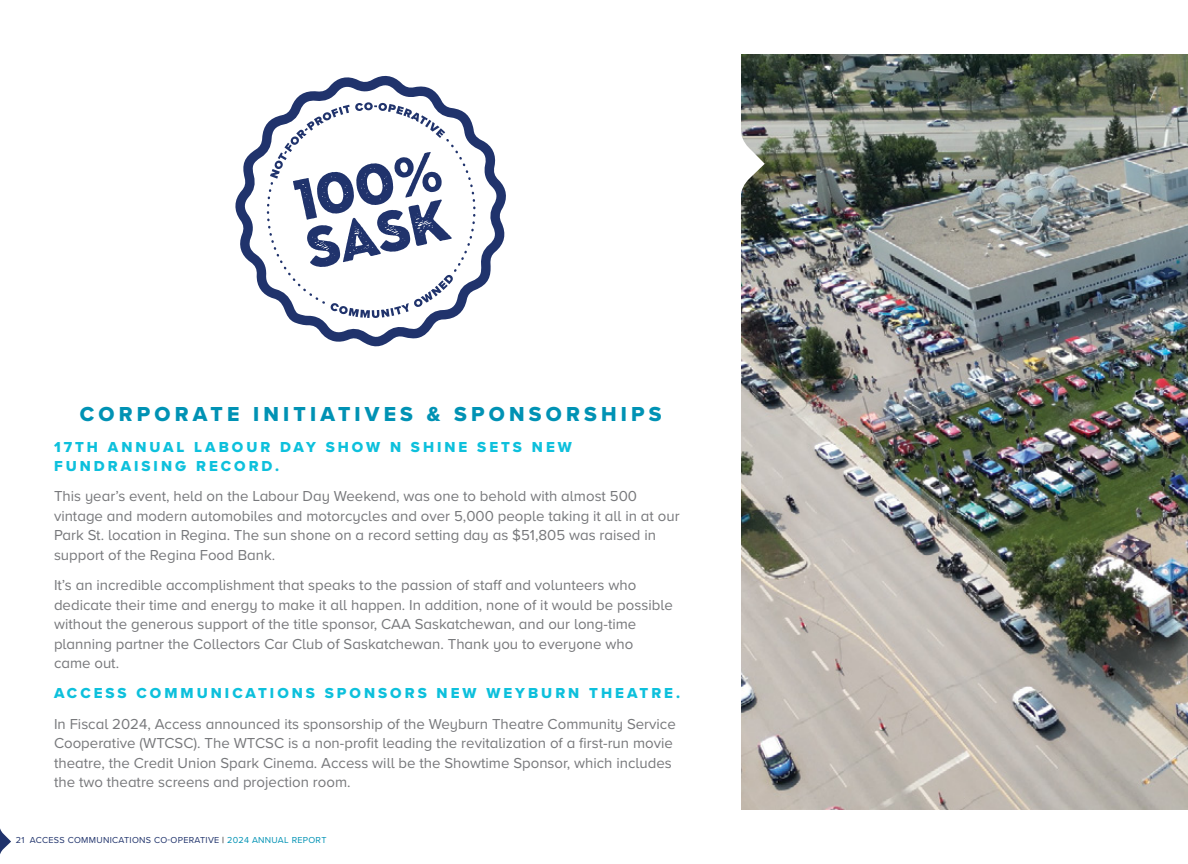
<style>
.page{position:relative;width:1188px;height:864px;background:#fff}
.page>*{position:absolute;margin:0;border:0;box-sizing:border-box;transform-origin:0 0}
.t1{font:21px "Proxima Nova A Extrabld";letter-spacing:.2em;color:#0092b4}
.t2{font:15px/19.5px "Proxima Nova A";color:#77787b}
.t3{font:15px/19.5px "Proxima Nova A Extrabld";letter-spacing:.2em;color:#0dc0dc}
.t4{font:9px "Proxima Nova A";letter-spacing:.035em;color:#20336c}
.s1{color:#000}
.s2{color:#0092b4}
</style>
<div class="page">
<svg style="left:0;top:828px;width:11px;height:26px"></svg>
<svg style="left:235px;top:76px;width:271px;height:270px"></svg>
<svg style="left:267px;top:102px;width:209px;height:216px"></svg>
<img style="left:741px;top:54px;width:447px;height:756px">
<svg style="left:741px;top:127px;width:24px;height:70px"></svg>
<h1 class="t1" style="left:80px;top:399px;width:583px">CORPORATE INITIATIVES &amp; SPONSORSHIPS</h1>
<p class="t3" style="left:54px;top:437px;width:519px">17TH ANNUAL LABOUR DAY SHOW N SHINE SETS NEW<br>FUNDRAISING RECORD.</p>
<p class="t2" style="left:54px;top:486px;width:627px">This year’s event, held on the Labour Day Weekend, was one to behold with almost 500 vintage and modern automobiles and motorcycles and over 5,000 people taking it all in at our Park St. location in Regina. The sun shone on a record setting day as $51,805 was raised in support of the Regina Food Bank.</p>
<p class="t2" style="left:54px;top:575px;width:620px">It’s an incredible accomplishment that speaks to the passion of staff and volunteers who dedicate their time and energy to make it all happen. In addition, none of it would be possible without the generous support of the title sponsor, CAA Saskatchewan, and our long-time planning partner the Collectors Car Club of Saskatchewan. Thank you to everyone who came out.</p>
<p class="t3" style="left:54px;top:683px;width:628px">ACCESS COMMUNICATIONS SPONSORS NEW WEYBURN THEATRE.</p>
<p class="t2" style="left:54px;top:713px;width:623px">In Fiscal 2024, Access announced its sponsorship of the Weyburn Theatre Community Service Cooperative (WTCSC). The WTCSC is a non-profit leading the revitalization of a first-run movie theatre, the Credit Union Spark Cinema. Access will be the Showtime Sponsor, which includes the two theatre screens and projection room.</p>
<p class="t4" style="left:16px;top:834px;width:312px">21 ACCESS COMMUNICATIONS CO-OPERATIVE <span class="s1">|</span> <span class="s2">2024 ANNUAL REPORT</span></p>
</div>
